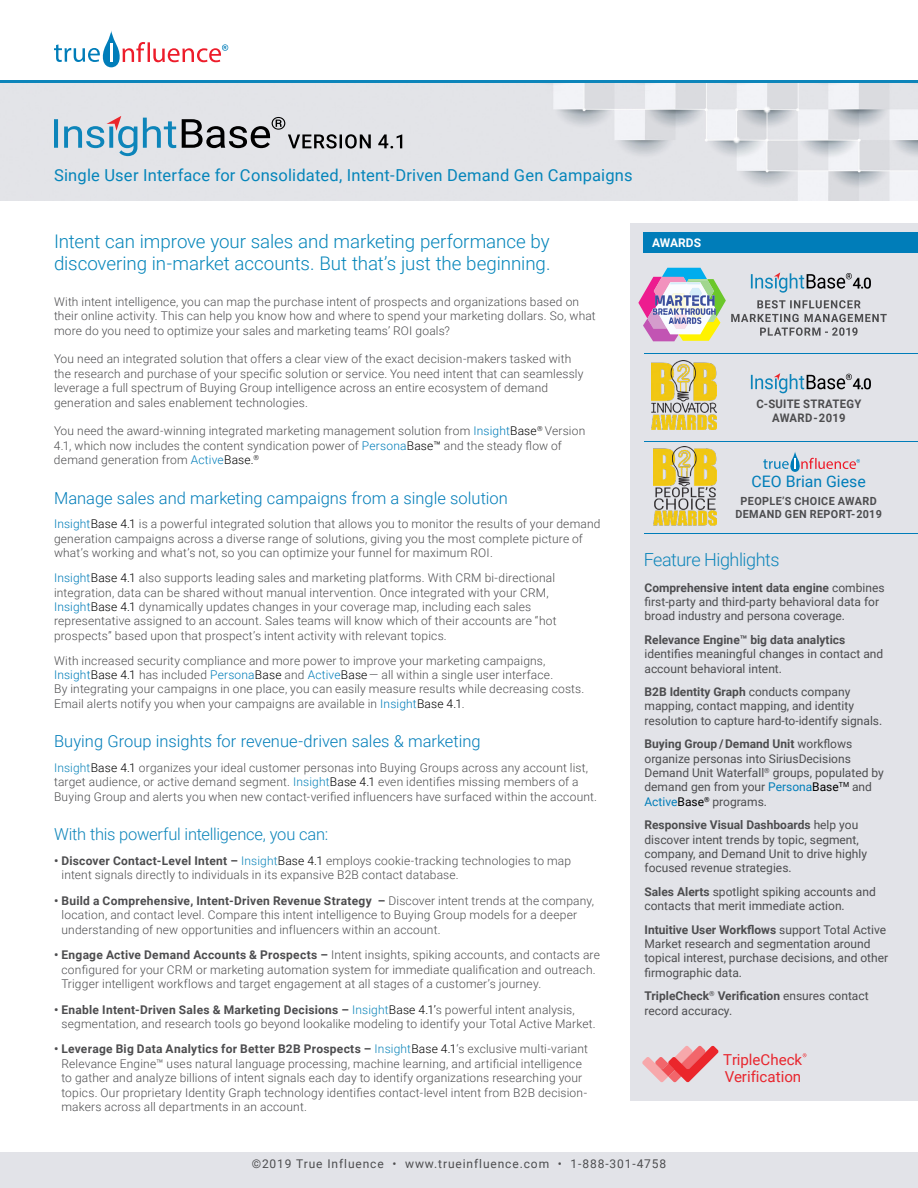
<style>
.page{position:relative;width:918px;height:1188px;background:#fff}
.page>*{position:absolute;margin:0;border:0;box-sizing:border-box;transform-origin:0 0}
.t1{font:300 18.75px/22.5px "Roboto";letter-spacing:-.005em;color:#0585ba}
.t2{font:300 18px "Roboto";letter-spacing:-.025em;color:#0d85ba}
.t3{font:300 16.5px "Roboto";color:#007db9}
.t4{font:16.5px "Roboto";letter-spacing:.01em;color:#0585ba}
.t5{font:300 16.5px "Roboto";letter-spacing:-.015em;color:#0d85ba}
.t6{font:15.9px "Roboto";color:#007db9}
.t7{font:15.15px/17.1px "Roboto";color:#e8262e}
.t8{font:300 12px/14.4px "Roboto";letter-spacing:.015em;color:#4d4d4f}
.t9{font:12px/14.4px "Roboto";color:#4d4d4f}
.t10{font:12px "Roboto";letter-spacing:.075em;color:#4d4d4f}
.t11{font:700 12px "Roboto";color:#4d4d4f}
.t12{font:700 12px "Roboto";color:#fff}
.t13{font:700 11.7px/14px "Roboto";letter-spacing:.025em;color:#4d4d4f;text-align:center;scale:.96 1}
.t14{font:700 11.25px/13.4px "Roboto";letter-spacing:.035em;color:#4d4d4f;text-align:center;scale:.96 1}
.s1{color:#007db9}
.s2{color:#000}
.s3{color:#0d85ba}
.s4{font-weight:700}
</style>
<div class="page">
<img style="left:0;top:83px;width:918px;height:117px">
<div style="left:631px;top:223px;width:287px;height:878px;background:#e2e3e8"></div>
<svg style="left:642px;top:1046px;width:77px;height:36px"></svg>
<svg style="left:803px;top:1053px;width:3px;height:4px"></svg>
<svg style="left:182px;top:117px;width:220px;height:32px;background:#afb0b3"></svg>
<svg style="left:54px;top:116px;width:122px;height:40px;background:#adc9d9"></svg>
<hr style="left:0;top:80px;width:918px;height:3px;background:#0d85ba">
<div style="left:0;top:1152px;width:918px;height:36px;background:#e2e3e8"></div>
<svg style="left:751px;top:373px;width:120px;height:20px"></svg>
<div style="left:644px;top:232px;width:274px;height:21px;background:#007db9"></div>
<hr style="left:645px;top:353px;width:273px;height:1px;background:#007db9">
<hr style="left:645px;top:441px;width:273px;height:1px;background:#007db9">
<hr style="left:645px;top:533px;width:273px;height:1px;background:#007db9">
<img style="left:651px;top:360px;width:65px;height:70px">
<img style="left:654px;top:447px;width:62px;height:79px">
<svg style="left:638px;top:268px;width:249px;height:73px"></svg>
<svg style="left:54px;top:30px;width:174px;height:37px"></svg>
<svg style="left:763px;top:452px;width:97px;height:20px"></svg>
<h3 class="t4" style="left:54px;top:164px;width:580px">Single User Interface for Consolidated, Intent-Driven Demand Gen Campaigns</h3>
<h1 class="t1" style="left:54px;top:229px;width:498px">Intent can improve your sales and marketing performance by discovering in-market accounts. But that’s just the beginning.</h1>
<p class="t8" style="left:54px;top:294px;width:543px">With intent intelligence, you can map the purchase intent of prospects and organizations based on their online activity. This can help you know how and where to spend your marketing dollars. So, what more do you need to optimize your sales and marketing teams’ ROI goals?</p>
<p class="t8" style="left:54px;top:352px;width:531px">You need an integrated solution that offers a clear view of the exact decision-makers tasked with the research and purchase of your specific solution or service. You need intent that can seamlessly leverage a full spectrum of Buying Group intelligence across an entire ecosystem of demand generation and sales enablement technologies.</p>
<p class="t8" style="left:54px;top:424px;width:533px">You need the award-winning integrated marketing management solution from <span class="s1">Insight</span><span class="s2">Base</span><sup>®</sup> Version<br>4.1, which now includes the content syndication power of <span class="s1">Persona</span><span class="s2">Base™</span> and the steady flow of demand generation from <span class="s1">Active</span><span class="s2">Base.</span><sup>®</sup></p>
<h3 class="t3" style="left:54px;top:486px;width:456px">Manage sales and marketing campaigns from a single solution</h3>
<p class="t8" style="left:54px;top:517px;width:548px"><span class="s1">Insight</span><span class="s2">Base 4.1</span> is a powerful integrated solution that allows you to monitor the results of your demand generation campaigns across a diverse range of solutions, giving you the most complete picture of what’s working and what’s not, so you can optimize your funnel for maximum ROI.</p>
<p class="t8" style="left:54px;top:570px;width:504px"><span class="s1">Insight</span><span class="s2">Base 4.1</span> also supports leading sales and marketing platforms. With CRM bi-directional integration, data can be shared without manual intervention. Once integrated with your CRM, <span class="s1">Insight</span><span class="s2">Base 4.1</span> dynamically updates changes in your coverage map, including each sales representative assigned to an account. Sales teams will know which of their accounts are “hot prospects” based upon that prospect’s intent activity with relevant topics.</p>
<p class="t8" style="left:54px;top:653px;width:532px">With increased security compliance and more power to improve your marketing campaigns, <span class="s1">Insight</span><span class="s2">Base 4.1</span> has included <span class="s1">Persona</span><span class="s2">Base</span> and <span class="s1">Active</span><span class="s2">Base</span>— all within a single user interface.<br>By integrating your campaigns in one place, you can easily measure results while decreasing costs.<br>Email alerts notify you when your campaigns are available in <span class="s1">Insight</span><span class="s2">Base 4.1</span>.</p>
<h3 class="t3" style="left:54px;top:730px;width:428px">Buying Group insights for revenue-driven sales &amp; marketing</h3>
<p class="t8" style="left:54px;top:760px;width:545px"><span class="s3">Insight</span><span class="s2">Base 4.1</span> organizes your ideal customer personas into Buying Groups across any account list, target audience, or active demand segment. <span class="s3">Insight</span><span class="s2">Base 4.1</span> even identifies missing members of a<br>Buying Group and alerts you when new contact-verified influencers have surfaced within the account.</p>
<h3 class="t5" style="left:54px;top:823px;width:276px">With this powerful intelligence, you can:</h3>
<p class="t8" style="left:62px;top:853px;width:511px;text-indent:-8px"><span class="s4">• Discover Contact-Level Intent –</span> <span class="s3">Insight</span><span class="s2">Base 4.1</span> employs cookie-tracking technologies to map intent signals directly to individuals in its expansive B2B contact database.</p>
<p class="t8" style="left:62px;top:893px;width:534px;text-indent:-8px"><span class="s4">• Build a Comprehensive, Intent-Driven Revenue Strategy –</span> Discover intent trends at the company, location, and contact level. Compare this intent intelligence to Buying Group models for a deeper understanding of new opportunities and influencers within an account.</p>
<p class="t8" style="left:62px;top:947px;width:540px;text-indent:-8px"><span class="s4">• Engage Active Demand Accounts &amp; Prospects –</span> Intent insights, spiking accounts, and contacts are configured for your CRM or marketing automation system for immediate qualification and outreach.<br>Trigger intelligent workflows and target engagement at all stages of a customer’s journey.</p>
<p class="t8" style="left:62px;top:1002px;width:536px;text-indent:-7px"><span class="s4">• Enable Intent-Driven Sales &amp; Marketing Decisions –</span> <span class="s3">Insight</span><span class="s2">Base 4.1’</span>s powerful intent analysis, segmentation, and research tools go beyond lookalike modeling to identify your Total Active Market.</p>
<p class="t8" style="left:62px;top:1042px;width:528px;text-indent:-8px"><span class="s4">• Leverage Big Data Analytics for Better B2B Prospects –</span> <span class="s3">Insight</span><span class="s2">Base 4.1</span>‘s exclusive multi-variant Relevance Engine™ uses natural language processing, machine learning, and artificial intelligence to gather and analyze billions of intent signals each day to identify organizations researching your topics. Our proprietary Identity Graph technology identifies contact-level intent from B2B decision&shy;makers across all departments in an account.</p>
<p class="t12" style="left:652px;top:235px;width:50px">AWARDS</p>
<p class="t13" style="left:756px;top:397px;width:111px">C-SUITE STRATEGY<br>AWARD-2019</p>
<h3 class="t6" style="left:752px;top:470px;width:116px">CEO Brian Giese</h3>
<p class="t14" style="left:735px;top:494px;width:154px">PEOPLE’S CHOICE AWARD<br>DEMAND GEN REPORT-2019</p>
<h2 class="t2" style="left:644px;top:547px;width:137px">Feature Highlights</h2>
<p class="t9" style="left:645px;top:580px;width:242px"><span class="s4">Comprehensive intent data engine</span> combines first-party and third-party behavioral data for broad industry and persona coverage.</p>
<p class="t11" style="left:645px;top:631px;width:202px">Relevance Engine™ big data analytics</p>
<p class="t9" style="left:645px;top:646px;width:240px">identifies meaningful changes in contact and account behavioral intent.</p>
<p class="t9" style="left:645px;top:684px;width:239px"><span class="s4">B2B Identity Graph</span> conducts company mapping, contact mapping, and identity resolution to capture hard-to-identify signals.</p>
<p class="t9" style="left:645px;top:736px;width:241px"><span class="s4">Buying Group / Demand Unit</span> workflows organize personas into SiriusDecisions Demand Unit Waterfall<sup>®</sup> groups, populated by demand gen from your <span class="s1">Persona</span><span class="s2">Base</span><sup>TM</sup> and <span class="s1">Active</span><span class="s2">Base</span><sup>®</sup> programs.</p>
<p class="t9" style="left:645px;top:817px;width:224px"><span class="s4">Responsive Visual Dashboards</span> help you discover intent trends by topic, segment, company, and Demand Unit to drive highly focused revenue strategies.</p>
<p class="t9" style="left:645px;top:884px;width:233px"><span class="s4">Sales Alerts</span> spotlight spiking accounts and contacts that merit immediate action.</p>
<p class="t9" style="left:645px;top:922px;width:245px"><span class="s4">Intuitive User Workflows</span> support Total Active Market research and segmentation around topical interest, purchase decisions, and other firmographic data.</p>
<p class="t9" style="left:645px;top:988px;width:226px"><span class="s4">TripleCheck</span><sup>®</sup> <span class="s4">Verification</span> ensures contact record accuracy.</p>
<p class="t7" style="left:723px;top:1051px;width:81px">TripleCheck<br>Verification</p>
<p class="t10" style="left:252px;top:1155px;width:416px">©2019 True Influence • www.trueinfluence.com • 1-888-301-4758</p>
</div>
